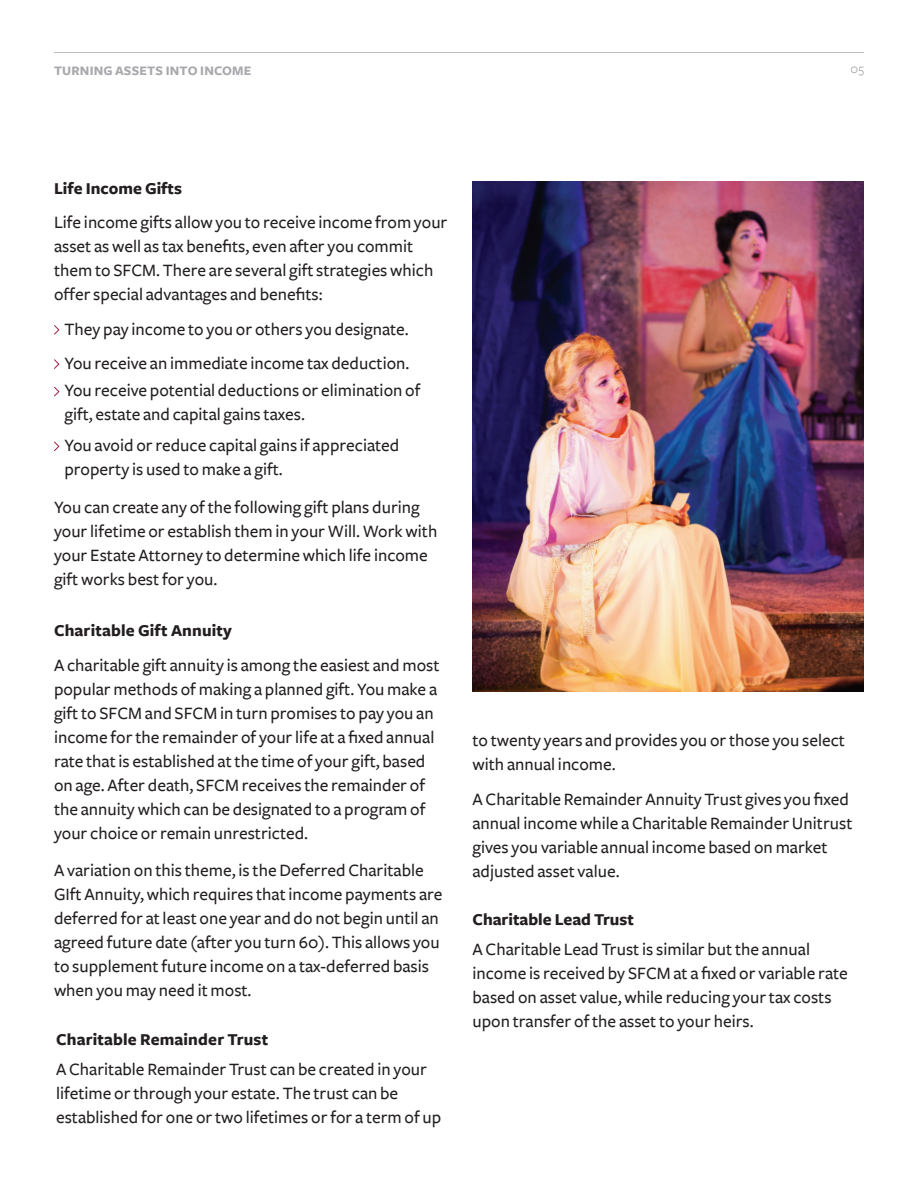
<style>
.page{position:relative;width:918px;height:1188px;background:#fff}
.page>*{position:absolute;margin:0;border:0;box-sizing:border-box;transform-origin:0 0}
.Secondary_Header_Lis{font:500 18px/24px "Freight Sans";color:#231f20}
.intro{font:500 18px/24px "Freight Sans";color:#231f20}
.BODY_LIST{font:500 18px/24px "Freight Sans";color:#231f20}
.Secondary_Header_Lis-2{font:700 17.25px "Freight Sans";letter-spacing:.01em;color:#231f20}
.Secondary_Header_Lis-3{font:700 13.5px "Freight Sans";letter-spacing:.01em;color:#a8a9ad}
.Secondary_Header_Lis-4{font:13.5px "Freight Sans";color:#a8a9ad}
</style>
<div class="page">
<img style="left:472px;top:181px;width:392px;height:510px">
<hr style="left:54px;top:52px;width:810px;height:1px;background:#bcbdc0">
<svg style="left:54px;top:325px;width:6px;height:10px"></svg>
<svg style="left:54px;top:359px;width:6px;height:10px"></svg>
<svg style="left:54px;top:386px;width:6px;height:11px"></svg>
<svg style="left:54px;top:441px;width:6px;height:11px"></svg>
<p class="Secondary_Header_Lis-3" style="left:54px;top:63px;width:199px">TURNING ASSETS INTO INCOME</p>
<p class="Secondary_Header_Lis-4" style="left:850px;top:62px;width:15px">05</p>
<p class="Secondary_Header_Lis-2" style="left:54px;top:179px;width:130px">Life Income Gifts</p>
<p class="Secondary_Header_Lis" style="left:54px;top:211px;width:395px">Life income gifts allow you to receive income from your asset aswell as tax benefits, even after you commit them to SFCM. There are several gift strategies which offer special advantages and benefits:</p>
<p class="Secondary_Header_Lis" style="left:64px;top:317px;width:346px">They pay income to you or others you designate.</p>
<p class="Secondary_Header_Lis" style="left:64px;top:351px;width:346px">You receive an immediate income tax deduction.</p>
<p class="BODY_LIST" style="left:64px;top:379px;width:357px">You receive potential deductions or elimination of gift, estate and capital gains taxes.</p>
<p class="BODY_LIST" style="left:64px;top:434px;width:336px">You avoid or reduce capital gains if appreciated property is used to make a gift.</p>
<p class="Secondary_Header_Lis" style="left:54px;top:495px;width:385px">You can create any of the following gift plans during your lifetime or establish them in your Will. Work with your Estate Attorney to determine which life income gift works best for you.</p>
<p class="Secondary_Header_Lis-2" style="left:54px;top:622px;width:180px">Charitable Gift Annuity</p>
<p class="Secondary_Header_Lis" style="left:54px;top:653px;width:387px">A charitable gift annuity is among the easiest and most popular methods of making a planned gift. You make a gift to SFCM and SFCM in turn promises to pay you an income forthe remainder of yourlife at a fixed annual rate that is established at the time of your gift, based on age. After death, SFCM receives the remainder of the annuity which can be designated to a program of your choice or remain unrestricted.</p>
<p class="intro" style="left:54px;top:859px;width:390px">A variation on this theme, is the Deferred Charitable GIft Annuity,which requires thatincome payments are deferred for at least one year and do not begin until an agreed future date (after you turn 60). This allows you to supplement future income on a tax-deferred basis when you may need it most.</p>
<p class="Secondary_Header_Lis-2" style="left:56px;top:1030px;width:214px">Charitable Remainder Trust</p>
<p class="Secondary_Header_Lis" style="left:56px;top:1058px;width:387px">A Charitable Remainder Trust can be created in your lifetime or through your estate. The trust can be established for one or two lifetimes or for a term of up</p>
<p class="Secondary_Header_Lis" style="left:472px;top:729px;width:374px">to twenty years and provides you or those you select with annual income.</p>
<p class="Secondary_Header_Lis" style="left:472px;top:787px;width:382px">A Charitable Remainder Annuity Trust gives you fixed annual income while a Charitable Remainder Unitrust gives you variable annual income based on market adjusted asset value.</p>
<p class="Secondary_Header_Lis-2" style="left:472px;top:910px;width:163px">Charitable Lead Trust</p>
<p class="Secondary_Header_Lis" style="left:472px;top:937px;width:377px">A Charitable Lead Trust is similar but the annual income is received by SFCMat a fixed or variable rate based on asset value, while reducing your tax costs upon transfer of the asset to your heirs.</p>
</div>
